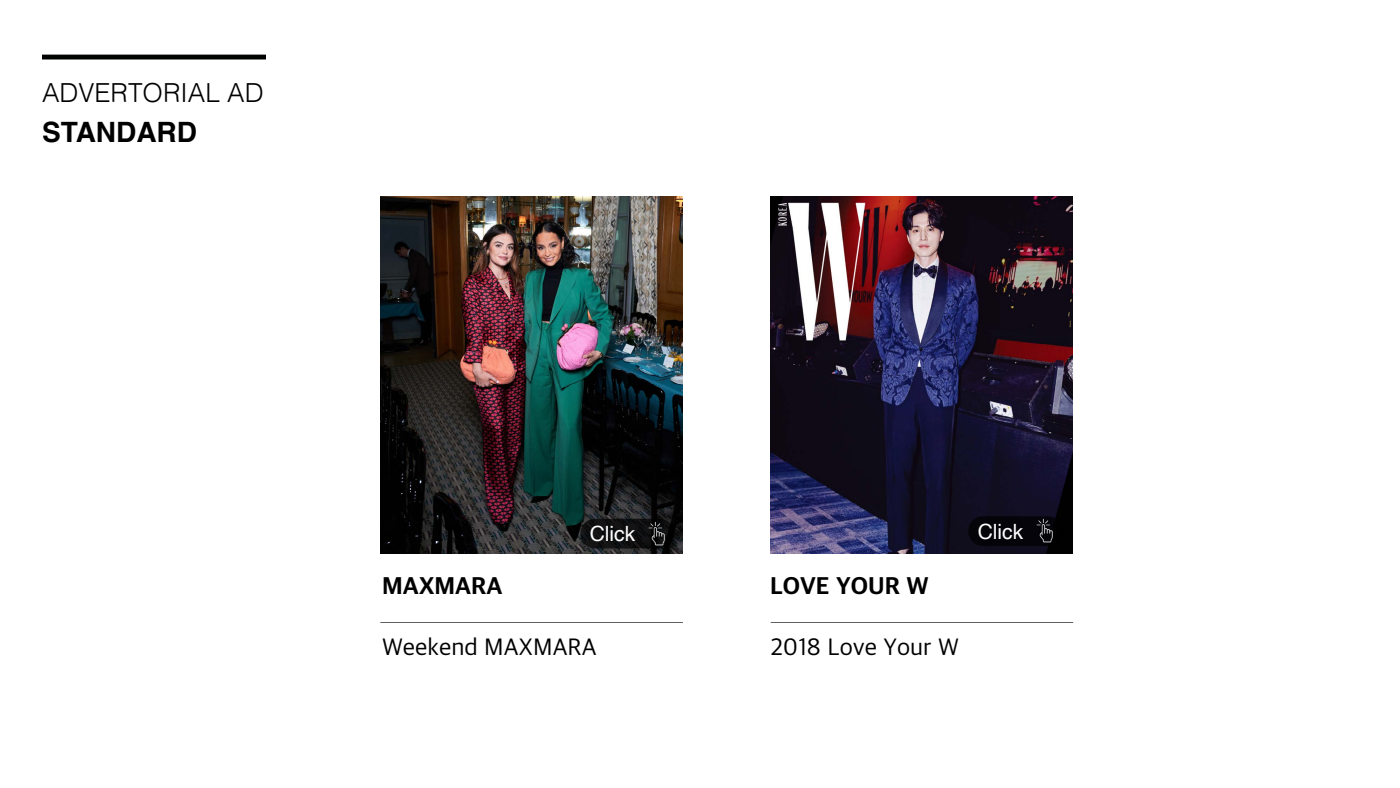
<style>
.page{position:relative;width:1400px;height:788px;background:#fff}
.page>*{position:absolute;margin:0;border:0;box-sizing:border-box;transform-origin:0 0}
.t1{font:700 28px "Helvetica";color:#000}
.t2{font:300 26.25px "Helvetica";color:#000}
.t3{font:24.5px "Apple SD Gothic Neo";color:#000}
.t4{font:800 24.5px "Apple SD Gothic Neo";color:#000}
.t5{font:21px "Helvetica";color:#fff}
</style>
<div class="page">
<hr style="left:42px;top:55px;width:224px;height:4px;background:#000300">
<img style="left:380px;top:196px;width:303px;height:357px">
<img style="left:771px;top:196px;width:302px;height:357px">
<hr style="left:380px;top:622px;width:303px;height:1px;background:#000">
<hr style="left:771px;top:622px;width:302px;height:1px;background:#000">
<div style="left:580px;top:518px;width:94px;height:30px;background:linear-gradient(to right,#151516,#040505);border-radius:15px"></div>
<img style="left:644px;top:520px;width:26px;height:26px">
<div style="left:968px;top:516px;width:94px;height:30px;background:#050409;border-radius:15px"></div>
<img style="left:1036px;top:517px;width:22px;height:26px">
<p class="t2" style="left:42px;top:70px;width:223px">ADVERTORIAL AD</p>
<p class="t1" style="left:42px;top:115px;width:157px">STANDARD</p>
<p class="t4" style="left:382px;top:568px;width:122px">MAXMARA</p>
<p class="t5" style="left:590px;top:517px;width:47px">Click</p>
<p class="t5" style="left:978px;top:515px;width:47px">Click</p>
<p class="t4" style="left:770px;top:568px;width:160px">LOVE YOUR W</p>
<p class="t3" style="left:382px;top:631px;width:216px">Weekend MAXMARA</p>
<p class="t3" style="left:770px;top:631px;width:191px">2018 Love Your W</p>
</div>
